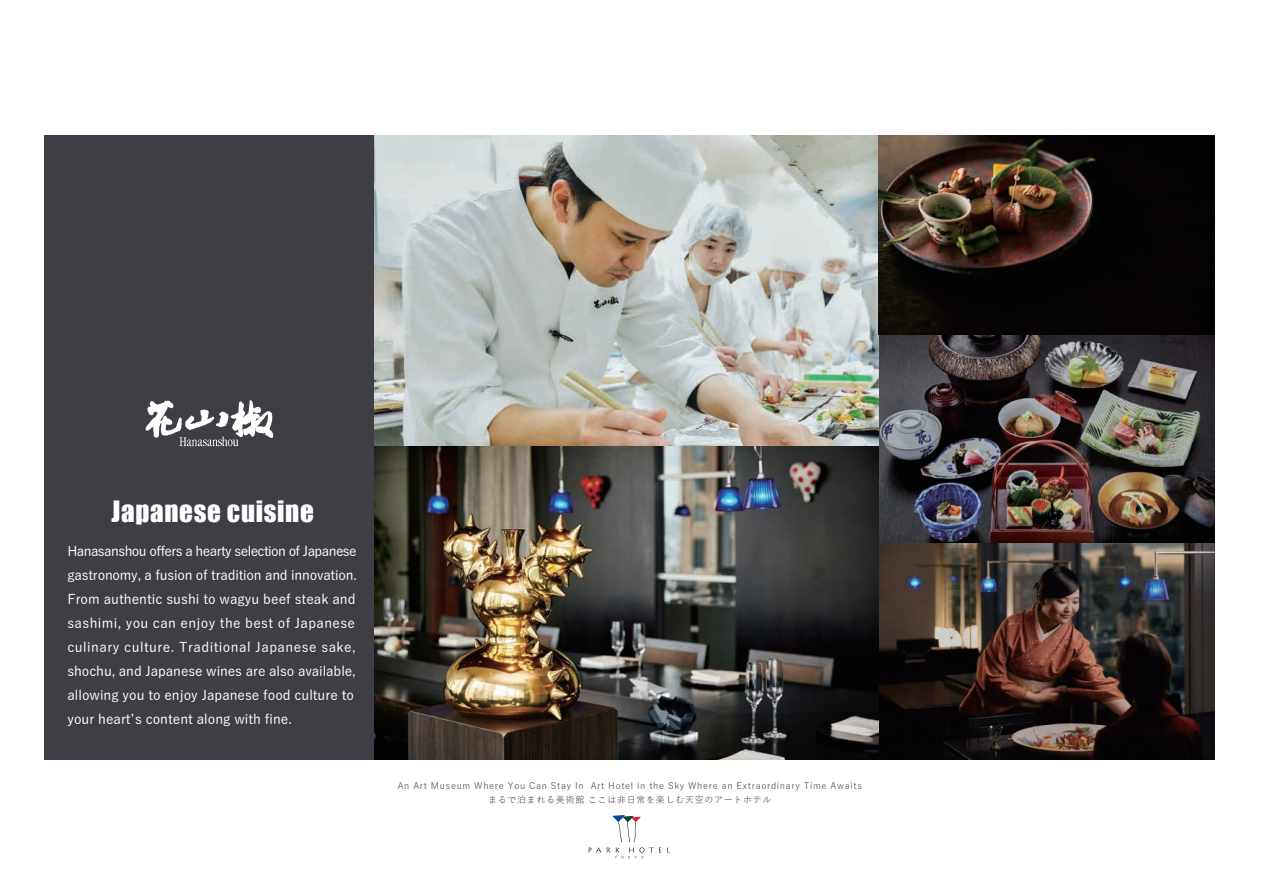
<style>
.page{position:relative;width:1263px;height:893px;background:#fff}
.page>*{position:absolute;margin:0;border:0;box-sizing:border-box;transform-origin:0 0}
.t1{font:27px "Impact";letter-spacing:.025em;color:#fff}
.t2{font:500 13.5px/24px "Yu Gothic";color:#fff}
.t3{font:9px "Yu Gothic";letter-spacing:.075em;color:#403e45}
</style>
<div class="page">
<svg style="left:589px;top:847px;width:12px;height:6px"></svg>
<svg style="left:607px;top:815px;width:54px;height:44px"></svg>
<div style="left:44px;top:135px;width:1170px;height:625px;background:#403e45"></div>
<img style="left:375px;top:135px;width:839px;height:625px">
<svg style="left:145px;top:400px;width:128px;height:46px"></svg>
<h1 class="t1" style="left:112px;top:490px;width:204px">JAPANESE CUISINE</h1>
<p class="t2" style="left:67px;top:538px;width:291px">Hanasanshou offers a hearty selection of Japanese gastronomy, a fusion of tradition and innovation.<br>From authentic sushi to wagyu beef steak and sashimi, you can enjoy the best of Japanese culinary culture. Traditional Japanese sake, shochu, and Japanese wines are also available, allowing you to enjoy Japanese food culture to your heartʼs content along with fine.</p>
<p class="t3" style="left:398px;top:778px;width:466px">An Art Museum Where You Can Stay In Art Hotel in the Sky Where an Extraordinary Time Awaits</p>
<p class="t3" style="left:488px;top:791px;width:285px">まるで泊まれる美術館 ここは非日常を楽しむ天空のアートホテル</p>
</div>
